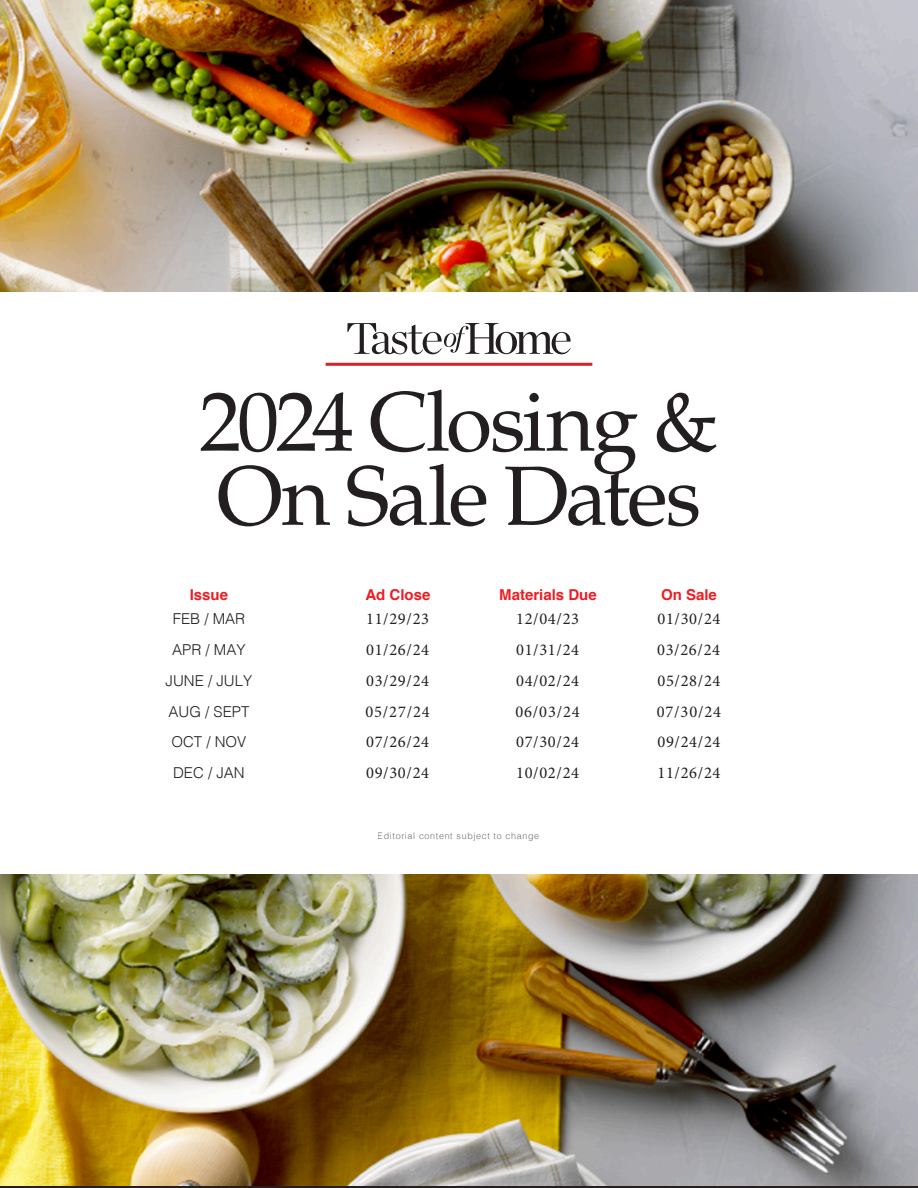
<style>
.page{position:relative;width:918px;height:1188px;background:#fff}
.page>*{position:absolute;margin:0;border:0;box-sizing:border-box;transform-origin:0 0}
.Hed-big{font:84px/74.1px "Palatino";letter-spacing:-.035em;color:#231f20}
.t1{font:16.5px "Minion Pro";letter-spacing:.04em;color:#231f20}
.t2{font:300 15px "Helvetica";color:#231f20}
.t3{font:700 15px "Helvetica";color:#ee1d23}
.t4{font:300 9px "Helvetica";letter-spacing:.07em;color:#6c6d70}
</style>
<div class="page">
<img style="left:0;top:0;width:918px;height:1186px">
<div style="left:0;top:293px;width:918px;height:581px;background:#fff"></div>
<svg style="left:347px;top:323px;width:224px;height:31px"></svg>
<hr style="left:326px;top:363px;width:266px;height:3px;background:#da2128">
<p class="Hed-big" style="left:199px;top:386px;width:521px">2024 Closing &amp;<br>On Sale Dates</p>
<p class="t3" style="left:190px;top:583px;width:40px">Issue</p>
<p class="t3" style="left:365px;top:583px;width:67px">Ad Close</p>
<p class="t3" style="left:499px;top:583px;width:99px">Materials Due</p>
<p class="t3" style="left:661px;top:583px;width:57px">On Sale</p>
<p class="t2" style="left:173px;top:606px;width:74px">FEB / MAR</p>
<p class="t1" style="left:366px;top:608px;width:65px">11/29/23</p>
<p class="t1" style="left:516px;top:608px;width:65px">12/04/23</p>
<p class="t1" style="left:657px;top:608px;width:65px">01/30/24</p>
<p class="t2" style="left:172px;top:637px;width:75px">APR / MAY</p>
<p class="t1" style="left:366px;top:639px;width:65px">01/26/24</p>
<p class="t1" style="left:516px;top:639px;width:65px">01/31/24</p>
<p class="t1" style="left:657px;top:639px;width:65px">03/26/24</p>
<p class="t2" style="left:166px;top:668px;width:88px">JUNE / JULY</p>
<p class="t1" style="left:366px;top:669px;width:65px">03/29/24</p>
<p class="t1" style="left:516px;top:669px;width:65px">04/02/24</p>
<p class="t1" style="left:657px;top:669px;width:65px">05/28/24</p>
<p class="t2" style="left:169px;top:698px;width:82px">AUG / SEPT</p>
<p class="t1" style="left:366px;top:700px;width:66px">05/27/24</p>
<p class="t1" style="left:516px;top:700px;width:66px">06/03/24</p>
<p class="t1" style="left:657px;top:700px;width:66px">07/30/24</p>
<p class="t2" style="left:171px;top:729px;width:77px">OCT / NOV</p>
<p class="t1" style="left:366px;top:731px;width:65px">07/26/24</p>
<p class="t1" style="left:516px;top:731px;width:65px">07/30/24</p>
<p class="t1" style="left:657px;top:731px;width:65px">09/24/24</p>
<p class="t2" style="left:173px;top:760px;width:73px">DEC / JAN</p>
<p class="t1" style="left:366px;top:762px;width:65px">09/30/24</p>
<p class="t1" style="left:516px;top:762px;width:65px">10/02/24</p>
<p class="t1" style="left:657px;top:762px;width:65px">11/26/24</p>
<p class="t4" style="left:378px;top:828px;width:163px">Editorial content subject to change</p>
</div>
